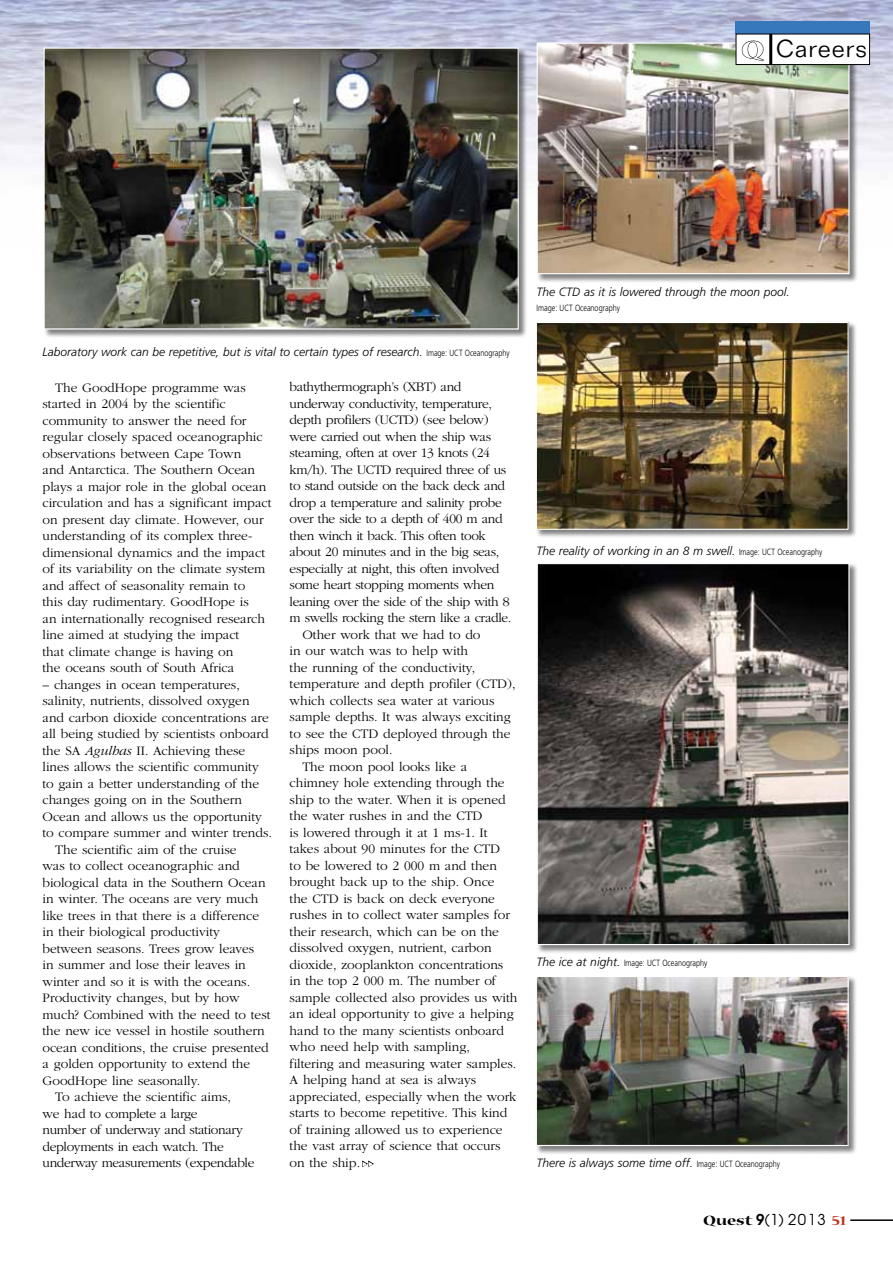
<style>
.page{position:relative;width:893px;height:1263px;background:#fff}
.page>*{position:absolute;margin:0;border:0;box-sizing:border-box;transform-origin:0 0}
.t1{font:300 24px "Folio Std";letter-spacing:.05em;color:#000}
.t2{font:15px "Avant Garde";color:#000}
.t3{font:300 13.5px/16.5px "ITC Garamond Std";color:#000}
.t4{font:300 13.5px "ITC Garamond Std";letter-spacing:-.025em;color:#000}
.t5{font:italic 300 12px "Frutiger LT Std";color:#000}
.t6{font:300 9px "Frutiger";color:#000;scale:.8 1}
.s1{font-family:"Nueva MM 540 750";font-weight:400;font-size:27px;color:#fff}
.s2{font-family:"Frutiger";font-style:normal;font-size:9px}
.s3{font-style:italic}
.s4{font-family:"Frutiger LT Std";font-style:italic;font-size:12px}
.s5{font-family:"Nueva MM 540 750"}
.s6{font-weight:600}
.s7{font-family:"Nueva MM 540 750";color:#bd301a}
</style>
<div class="page">
<hr style="left:850px;top:1219px;width:43px;height:2px;background:#000">
<img style="left:0;top:0;width:893px;height:168px">
<div style="left:536px;top:42px;width:322px;height:241px;background:#000;opacity:.5"></div>
<img style="left:539px;top:45px;width:308px;height:227px">
<div style="left:537px;top:43px;width:312px;height:231px;border:1px solid #fff"></div>
<div style="left:535px;top:321px;width:322px;height:218px;background:#000;opacity:.5"></div>
<img style="left:538px;top:324px;width:309px;height:204px">
<div style="left:536px;top:322px;width:313px;height:208px;border:1px solid #fff"></div>
<div style="left:536px;top:563px;width:322px;height:391px;background:#000;opacity:.5"></div>
<img style="left:539px;top:565px;width:308px;height:378px">
<div style="left:537px;top:563px;width:312px;height:382px;border:1px solid #fff"></div>
<div style="left:535px;top:975px;width:322px;height:180px;background:#000;opacity:.5"></div>
<img style="left:538px;top:978px;width:309px;height:166px">
<div style="left:536px;top:976px;width:313px;height:170px;border:1px solid #fff"></div>
<div style="left:43px;top:47px;width:485px;height:291px;background:#000;opacity:.5"></div>
<img style="left:46px;top:50px;width:471px;height:278px">
<div style="left:44px;top:48px;width:475px;height:282px;border:1px solid #fff"></div>
<div style="left:736px;top:21px;width:134px;height:13px;background:#3777bc"></div>
<div style="left:736px;top:34px;width:134px;height:31px;background:#fff"></div>
<div style="left:736px;top:34px;width:134px;height:31px;border:1px solid #000"></div>
<hr style="left:769px;top:34px;width:3px;height:31px;background:#000">
<svg style="left:742px;top:40px;width:22px;height:21px"></svg>
<svg style="left:362px;top:1160px;width:12px;height:7px"></svg>
<h1 class="t1" style="left:741px;top:34px;width:128px"><span class="s1">Q</span> Careers</h1>
<p class="t5" style="left:43px;top:345px;width:469px">Laboratory work can be repetitive, but is vital to certain types of research. <span class="s2">Image: UCT Oceanography</span></p>
<p class="t3" style="left:43px;top:379px;width:231px;text-indent:13px">The GoodHope programme was started in 2004 by the scientific community to answer the need for regular closely spaced oceanographic observations between Cape Town<br>and Antarctica. The Southern Ocean plays a major role in the global ocean circulation and has a significant impact on present day climate. However, our understanding of its complex three&shy;dimensional dynamics and the impact of its variability on the climate system and affect of seasonality remain to<br>this day rudimentary. GoodHope is<br>an internationally recognised research line aimed at studying the impact<br>that climate change is having on<br>the oceans south of South Africa</p>
<p class="t3" style="left:43px;top:676px;width:199px">– changes in ocean temperatures,</p>
<p class="t3" style="left:43px;top:693px;width:209px">salinity, nutrients, dissolved oxygen</p>
<p class="t3" style="left:43px;top:709px;width:228px">and carbon dioxide concentrations are</p>
<p class="t3" style="left:43px;top:726px;width:228px">all being studied by scientists onboard</p>
<p class="t3" style="left:43px;top:742px;width:204px">the SA <span class="s3">Agulhas</span> II. Achieving these</p>
<p class="t3" style="left:43px;top:759px;width:218px">lines allows the scientific community</p>
<p class="t3" style="left:43px;top:775px;width:218px">to gain a better understanding of the</p>
<p class="t3" style="left:43px;top:792px;width:201px">changes going on in the Southern</p>
<p class="t3" style="left:43px;top:808px;width:221px">Ocean and allows us the opportunity</p>
<p class="t3" style="left:43px;top:825px;width:231px">to compare summer and winter trends.</p>
<p class="t3" style="left:55px;top:841px;width:183px">The scientific aim of the cruise</p>
<p class="t3" style="left:43px;top:858px;width:199px">was to collect oceanographic and</p>
<p class="t3" style="left:43px;top:874px;width:225px">biological data in the Southern Ocean</p>
<p class="t3" style="left:43px;top:891px;width:217px">in winter. The oceans are very much</p>
<p class="t3" style="left:43px;top:907px;width:218px">like trees in that there is a difference</p>
<p class="t3" style="left:43px;top:924px;width:179px">in their biological productivity</p>
<p class="t3" style="left:43px;top:940px;width:213px">between seasons. Trees grow leaves</p>
<p class="t3" style="left:43px;top:957px;width:205px">in summer and lose their leaves in</p>
<p class="t3" style="left:43px;top:973px;width:209px">winter and so it is with the oceans.</p>
<p class="t3" style="left:43px;top:990px;width:199px">Productivity changes, but by how</p>
<p class="t3" style="left:43px;top:1006px;width:230px">much? Combined with the need to test</p>
<p class="t3" style="left:43px;top:1023px;width:224px">the new ice vessel in hostile southern</p>
<p class="t3" style="left:43px;top:1039px;width:228px">ocean conditions, the cruise presented</p>
<p class="t3" style="left:43px;top:1056px;width:209px">a golden opportunity to extend the</p>
<p class="t3" style="left:43px;top:1072px;width:159px">GoodHope line seasonally.</p>
<p class="t3" style="left:55px;top:1089px;width:177px">To achieve the scientific aims,</p>
<p class="t4" style="left:43px;top:1106px;width:157px">we had to complete a large</p>
<p class="t4" style="left:43px;top:1122px;width:202px">number of underway and stationary</p>
<p class="t4" style="left:43px;top:1139px;width:183px">deployments in each watch. The</p>
<p class="t4" style="left:43px;top:1155px;width:214px">underway measurements (expendable</p>
<p class="t4" style="left:290px;top:380px;width:173px">bathythermograph’s (XBT) and</p>
<p class="t4" style="left:290px;top:396px;width:204px">underway conductivity, temperature,</p>
<p class="t4" style="left:290px;top:413px;width:200px">depth profilers (UCTD) (see below)</p>
<p class="t4" style="left:290px;top:429px;width:203px">were carried out when the ship was</p>
<p class="t4" style="left:290px;top:446px;width:202px">steaming, often at over 13 knots (24</p>
<p class="t4" style="left:290px;top:462px;width:218px">km/h). The UCTD required three of us</p>
<p class="t4" style="left:290px;top:479px;width:217px">to stand outside on the back deck and</p>
<p class="t4" style="left:290px;top:495px;width:214px">drop a temperature and salinity probe</p>
<p class="t4" style="left:290px;top:512px;width:215px">over the side to a depth of 400 m and</p>
<p class="t4" style="left:290px;top:528px;width:198px">then winch it back. This often took</p>
<p class="t4" style="left:290px;top:545px;width:211px">about 20 minutes and in the big seas,</p>
<p class="t4" style="left:290px;top:561px;width:211px">especially at night, this often involved</p>
<p class="t4" style="left:290px;top:578px;width:206px">some heart stopping moments when</p>
<p class="t4" style="left:290px;top:594px;width:221px">leaning over the side of the ship with 8</p>
<p class="t4" style="left:290px;top:611px;width:223px">m swells rocking the stern like a cradle.</p>
<p class="t3" style="left:302px;top:627px;width:180px">Other work that we had to do</p>
<p class="t3" style="left:290px;top:643px;width:180px">in our watch was to help with</p>
<p class="t3" style="left:290px;top:660px;width:187px">the running of the conductivity,</p>
<p class="t3" style="left:290px;top:676px;width:227px">temperature and depth profiler (CTD),</p>
<p class="t3" style="left:290px;top:693px;width:206px">which collects sea water at various</p>
<p class="t3" style="left:290px;top:709px;width:223px">sample depths. It was always exciting</p>
<p class="t3" style="left:290px;top:726px;width:222px">to see the CTD deployed through the</p>
<p class="t3" style="left:290px;top:742px;width:104px">ships moon pool.</p>
<p class="t3" style="left:302px;top:759px;width:166px">The moon pool looks like a</p>
<p class="t3" style="left:290px;top:775px;width:217px">chimney hole extending through the</p>
<p class="t3" style="left:290px;top:792px;width:218px">ship to the water. When it is opened</p>
<p class="t3" style="left:290px;top:808px;width:194px">the water rushes in and the CTD</p>
<p class="t3" style="left:290px;top:825px;width:199px">is lowered through it at 1 ms-1. It</p>
<p class="t3" style="left:290px;top:841px;width:212px">takes about 90 minutes for the CTD</p>
<p class="t3" style="left:290px;top:858px;width:209px">to be lowered to 2 000 m and then</p>
<p class="t3" style="left:290px;top:874px;width:207px">brought back up to the ship. Once</p>
<p class="t3" style="left:290px;top:891px;width:207px">the CTD is back on deck everyone</p>
<p class="t3" style="left:290px;top:907px;width:222px">rushes in to collect water samples for</p>
<p class="t3" style="left:290px;top:924px;width:211px">their research, which can be on the</p>
<p class="t3" style="left:290px;top:940px;width:203px">dissolved oxygen, nutrient, carbon</p>
<p class="t3" style="left:290px;top:957px;width:215px">dioxide, zooplankton concentrations</p>
<p class="t3" style="left:290px;top:973px;width:208px">in the top 2 000 m. The number of</p>
<p class="t3" style="left:290px;top:990px;width:229px">sample collected also provides us with</p>
<p class="t3" style="left:290px;top:1006px;width:226px">an ideal opportunity to give a helping</p>
<p class="t3" style="left:290px;top:1023px;width:216px">hand to the many scientists onboard</p>
<p class="t3" style="left:290px;top:1039px;width:182px">who need help with sampling,</p>
<p class="t3" style="left:290px;top:1055px;width:228px">filtering and measuring water samples.</p>
<p class="t3" style="left:290px;top:1072px;width:188px">A helping hand at sea is always</p>
<p class="t3" style="left:290px;top:1088px;width:228px">appreciated, especially when the work</p>
<p class="t3" style="left:290px;top:1105px;width:219px">starts to become repetitive. This kind</p>
<p class="t3" style="left:290px;top:1121px;width:215px">of training allowed us to experience</p>
<p class="t3" style="left:290px;top:1138px;width:212px">the vast array of science that occurs</p>
<p class="t3" style="left:290px;top:1154px;width:72px">on the ship.</p>
<p class="t5" style="left:537px;top:285px;width:255px">The CTD as it is lowered through the moon pool.</p>
<p class="t6" style="left:537px;top:303px;width:106px">Image: UCT Oceanography</p>
<p class="t5" style="left:537px;top:544px;width:287px">The reality of working in an 8 m swell. <span class="s2">Image: UCT Oceanography</span></p>
<p class="t6" style="left:537px;top:957px;width:215px"><span class="s4">The ice at night.</span> Image: UCT Oceanography</p>
<p class="t5" style="left:537px;top:1156px;width:245px">There is always some time off. <span class="s2">Image: UCT Oceanography</span></p>
<p class="t2" style="left:703px;top:1210px;width:144px"><span class="s5">Quest</span> <span class="s6">9</span>(1) 2013 <span class="s7">51</span></p>
</div>
